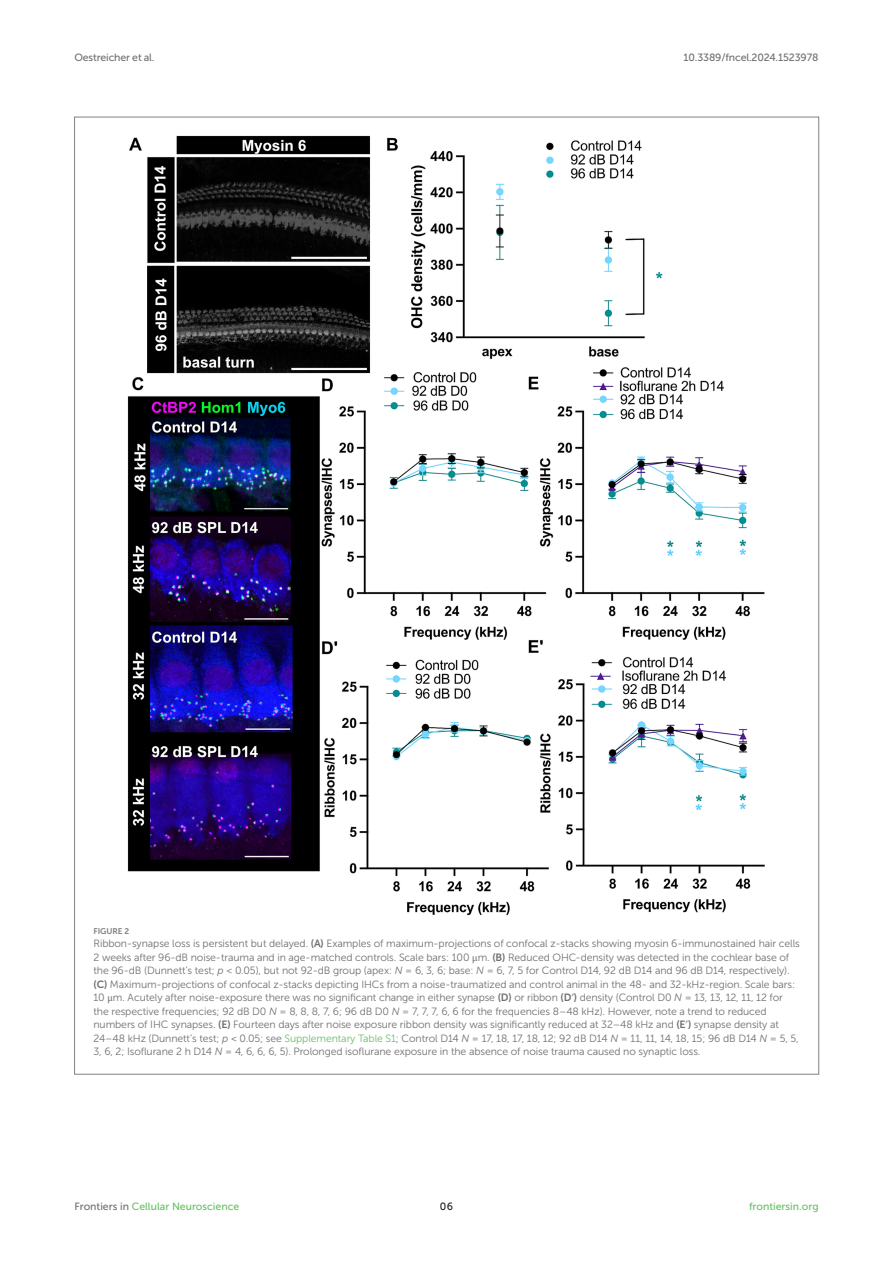
<style>
.page{position:relative;width:893px;height:1263px;background:#fff}
.page>*{position:absolute;margin:0;border:0;box-sizing:border-box;transform-origin:0 0}
.FIG_LEG{font:10.5px/13.5px "Museo Sans 300";letter-spacing:-.01em;color:#706f70}
.t1{font:10.5px "Museo Sans 500";color:#65c161}
.t2{font:10.5px "Museo Sans 500";letter-spacing:-.015em;color:#706f70}
.t3{font:10.5px "Museo Sans 500";color:#1b1c1b}
.FIG_HD{font:8.25px "Museo Sans 700";letter-spacing:-.01em;color:#7e7f7f}
.s1{font-family:"Museo Sans 700"}
.s2{font-family:"STIX General"}
.s3{font-style:italic}
.s4{font-family:"Gentium Plus"}
.s5{color:#65c161}
.s6{color:#706f70}
</style>
<div class="page">
<img style="left:128px;top:136px;width:637px;height:779px">
<p class="t2" style="left:74px;top:51px;width:82px">Oestreicher et al.</p>
<p class="t2" style="left:684px;top:51px;width:136px">10.3389/fncel.2024.1523978</p>
<p class="FIG_HD" style="left:94px;top:926px;width:37px">FIGURE 2</p>
<p class="FIG_LEG" style="left:94px;top:937px;width:708px">Ribbon-synapse loss is persistent but delayed. <span class="s1">(A)</span> Examples of maximum-projections of confocal z-stacks showing myosin 6-immunostained hair cells 2 weeks after 96-dB noise-trauma and in age-matched controls. Scale bars: 100 <span class="s2">μ</span>m. <span class="s1">(B)</span> Reduced OHC-density was detected in the cochlear base of the 96-dB (Dunnett’s test; <span class="s3">p</span> &lt; 0.05), but not 92-dB group (apex: <span class="s3">N</span> = 6, 3, 6; base: <span class="s3">N</span> = 6, 7, 5 for Control D14, 92 dB D14 and 96 dB D14, respectively). <span class="s1">(C)</span> Maximum-projections of confocal z-stacks depicting IHCs from a noise-traumatized and control animal in the 48- and 32-kHz-region. Scale bars:<br>10 <span class="s2">μ</span>m. Acutely after noise-exposure there was no significant change in either synapse <span class="s1">(D)</span> or ribbon <span class="s1">(D</span><span class="s4">′</span><span class="s1">)</span> density (Control D0 <span class="s3">N</span> = 13, 13, 12, 11, 12 for the respective frequencies; 92 dB D0 <span class="s3">N</span> = 8, 8, 8, 7, 6; 96 dB D0 <span class="s3">N</span> = 7, 7, 7, 6, 6 for the frequencies 8–48 kHz). However, note a trend to reduced numbers of IHC synapses. <span class="s1">(E)</span> Fourteen days after noise exposure ribbon density was significantly reduced at 32–48 kHz and <span class="s1">(E</span><span class="s4">′</span><span class="s1">)</span> synapse density at 24–48 kHz (Dunnett’s test; <span class="s3">p</span> &lt; 0.05; see <span class="s5">Supplementary Table S1</span>; Control D14 <span class="s3">N</span> = 17, 18, 17, 18, 12; 92 dB D14 <span class="s3">N</span> = 11, 11, 14, 18, 15; 96 dB D14 <span class="s3">N</span> = 5, 5, 3, 6, 2; Isoflurane 2 h D14 <span class="s3">N</span> = 4, 6, 6, 6, 5). Prolonged isoflurane exposure in the absence of noise trauma caused no synaptic loss.</p>
<p class="t1" style="left:74px;top:1200px;width:166px"><span class="s6">Frontiers in</span> Cellular Neuroscience</p>
<p class="t3" style="left:440px;top:1200px;width:15px">06</p>
<p class="t1" style="left:749px;top:1200px;width:71px">frontiersin.org</p>
</div>
